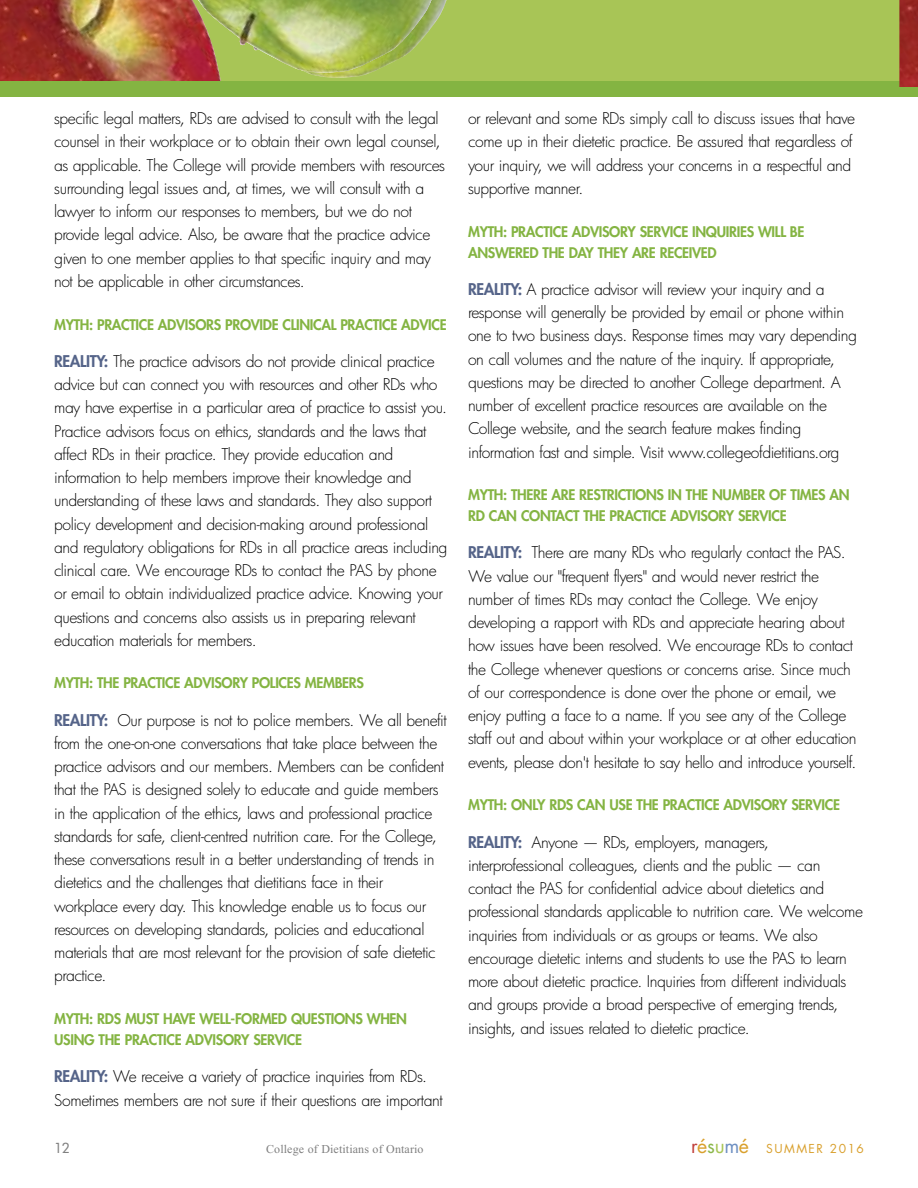
<style>
.page{position:relative;width:918px;height:1188px;background:#fff}
.page>*{position:absolute;margin:0;border:0;box-sizing:border-box;transform-origin:0 0}
.t1{font:300 15.75px/23.2px "Futura";letter-spacing:-.03em;color:#000}
.t2{font:800 14.25px/21px "Futura";letter-spacing:-.025em;color:#84b442}
.t3{font:500 13.5px "Futura";color:#808080}
.t4{font:12px "Times New Roman";letter-spacing:.01em;color:#808080}
.t5{font:12px "Futura";letter-spacing:.125em;color:#d9a02d}
.s1{font-weight:800;color:#556489}
.s2{font-size:19.5px;color:#c1403b}
.s3{font-size:19.5px}
.s4{font-size:19.5px;color:#8ab74b}
.s5{font-size:19.5px;color:#a8c556}
.s6{font-size:19.5px;color:#6f90c2}
</style>
<div class="page">
<div style="left:0;top:0;width:918px;height:84px;background:#a8c556"></div>
<img style="left:0;top:0;width:221px;height:82px">
<div style="left:0;top:82px;width:918px;height:15px;background:#84b442"></div>
<img style="left:201px;top:0;width:246px;height:80px">
<img style="left:190px;top:0;width:247px;height:75px">
<img style="left:899px;top:0;width:19px;height:87px">
<p class="t1" style="left:54px;top:107px;width:392px">specific legal matters, RDs are advised to consult with the legal counsel in their workplace or to obtain their own legal counsel, as applicable. The College will provide members with resources surrounding legal issues and, at times, we will consult with a lawyer to inform our responses to members, but we do not provide legal advice. Also, be aware that the practice advice given to one member applies to that specific inquiry and may not be applicable in other circumstances.</p>
<p class="t2" style="left:54px;top:314px;width:394px">MYTH: PRACTICE ADVISORS PROVIDE CLINICAL PRACTICE ADVICE</p>
<p class="t1" style="left:54px;top:350px;width:395px"><span class="s1">REALITY:</span> The practice advisors do not provide clinical practice advice but can connect you with resources and other RDs who may have expertise in a particular area of practice to assist you.<br>Practice advisors focus on ethics, standards and the laws that affect RDs in their practice. They provide education and information to help members improve their knowledge and understanding of these laws and standards. They also support policy development and decision-making around professional and regulatory obligations for RDs in all practice areas including clinical care. We encourage RDs to contact the PAS by phone or email to obtain individualized practice advice. Knowing your questions and concerns also assists us in preparing relevant education materials for members.</p>
<p class="t2" style="left:54px;top:673px;width:311px">MYTH: THE PRACTICE ADVISORY POLICES MEMBERS</p>
<p class="t1" style="left:54px;top:709px;width:394px"><span class="s1">REALITY:</span> Our purpose is not to police members. We all benefit from the one-on-one conversations that take place between the practice advisors and our members. Members can be confident that the PAS is designed solely to educate and guide members in the application of the ethics, laws and professional practice standards for safe, client-centred nutrition care. For the College, these conversations result in a better understanding of trends in dietetics and the challenges that dietitians face in their workplace every day. This knowledge enable us to focus our resources on developing standards, policies and educational materials that are most relevant for the provision of safe dietetic practice.</p>
<p class="t2" style="left:54px;top:1008px;width:354px">MYTH: RDS MUST HAVE WELL-FORMED QUESTIONS WHEN<br>USING THE PRACTICE ADVISORY SERVICE</p>
<p class="t1" style="left:54px;top:1065px;width:390px"><span class="s1">REALITY:</span> We receive a variety of practice inquiries from RDs.<br>Sometimes members are not sure if their questions are important</p>
<p class="t1" style="left:468px;top:107px;width:389px">or relevant and some RDs simply call to discuss issues that have come up in their dietetic practice. Be assured that regardless of your inquiry, we will address your concerns in a respectful and supportive manner.</p>
<p class="t2" style="left:468px;top:221px;width:338px">MYTH: PRACTICE ADVISORY SERVICE INQUIRIES WILL BE<br>ANSWERED THE DAY THEY ARE RECEIVED</p>
<p class="t1" style="left:468px;top:278px;width:390px"><span class="s1">REALITY:</span> A practice advisor will review your inquiry and a response will generally be provided by email or phone within one to two business days. Response times may vary depending on call volumes and the nature of the inquiry. If appropriate, questions may be directed to another College department. A number of excellent practice resources are available on the College website, and the search feature makes finding information fast and simple. Visit www.collegeofdietitians.org</p>
<p class="t2" style="left:468px;top:484px;width:383px">MYTH: THERE ARE RESTRICTIONS IN THE NUMBER OF TIMES AN<br>RD CAN CONTACT THE PRACTICE ADVISORY SERVICE</p>
<p class="t1" style="left:468px;top:541px;width:390px"><span class="s1">REALITY:</span> There are many RDs who regularly contact the PAS.<br>We value our "frequent flyers" and would never restrict the number of times RDs may contact the College. We enjoy developing a rapport with RDs and appreciate hearing about how issues have been resolved. We encourage RDs to contact the College whenever questions or concerns arise. Since much of our correspondence is done over the phone or email, we enjoy putting a face to a name. If you see any of the College staff out and about within your workplace or at other education events, please don't hesitate to say hello and introduce yourself.</p>
<p class="t2" style="left:468px;top:795px;width:373px">MYTH: ONLY RDS CAN USE THE PRACTICE ADVISORY SERVICE</p>
<p class="t1" style="left:468px;top:831px;width:396px"><span class="s1">REALITY:</span> Anyone — RDs, employers, managers, interprofessional colleagues, clients and the public — can contact the PAS for confidential advice about dietetics and professional standards applicable to nutrition care. We welcome inquiries from individuals or as groups or teams. We also encourage dietetic interns and students to use the PAS to learn more about dietetic practice. Inquiries from different individuals and groups provide a broad perspective of emerging trends, insights, and issues related to dietetic practice.</p>
<p class="t3" style="left:54px;top:1140px;width:17px">12</p>
<p class="t4" style="left:266px;top:1141px;width:159px">College of Dietitians of Ontario</p>
<p class="t5" style="left:691px;top:1140px;width:174px"><span class="s2">r</span><span class="s3">é</span><span class="s4">s</span><span class="s5">u</span><span class="s6">m</span><span class="s3">é</span> SUMMER 2016</p>
</div>
